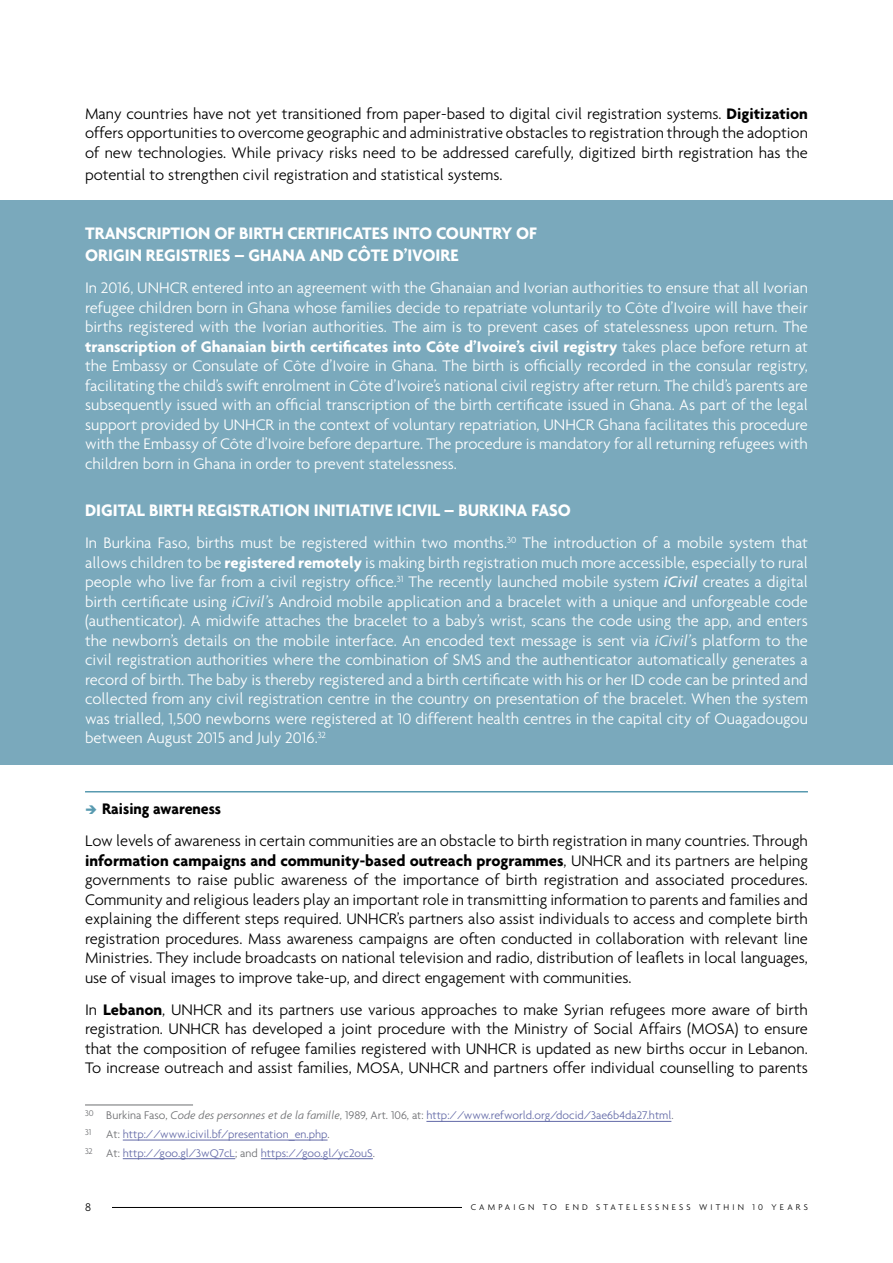
<style>
.page{position:relative;width:893px;height:1263px;background:#fff}
.page>*{position:absolute;margin:0;border:0;box-sizing:border-box;transform-origin:0 0}
.t1{font:700 18px/21.6px "Agenda";color:#fff;scale:.96 1}
.t2{font:300 16.5px/19.5px "Agenda";color:#fff;text-align:justify}
.t3{font:300 16.5px/19.5px "Agenda";color:#000;text-align:justify}
.t4{font:300 12px/18.6px "Agenda";color:#6269a7}
.t5{font:300 12px "Agenda";color:#000}
.t6{font:300 9px "Agenda";letter-spacing:.35em;color:#000}
.s1{font-weight:700}
.s2{font-weight:500;font-style:italic}
.s3{font-style:italic}
.s4{color:#589ab0}
.s5{color:#6d6e71}
.s6{font-style:italic;color:#6d6e71}
</style>
<div class="page">
<hr style="left:111px;top:1207px;width:351px;height:1px;background:#000">
<div style="left:0;top:200px;width:893px;height:565px;background:#7aa9bc"></div>
<hr style="left:85px;top:791px;width:723px;height:1px;background:#589ab0">
<hr style="left:85px;top:1104px;width:108px;height:1px;background:#6d6e71">
<hr style="left:426px;top:1121px;width:245px;height:1px;background:#6269a7">
<hr style="left:123px;top:1140px;width:205px;height:1px;background:#6269a7">
<hr style="left:123px;top:1158px;width:112px;height:1px;background:#6269a7">
<hr style="left:261px;top:1158px;width:112px;height:1px;background:#6269a7">
<p class="t3" style="left:85px;top:104px;width:724px">Many countries have not yet transitioned from paper-based to digital civil registration systems. <span class="s1">Digitization </span>offers opportunities to overcome geographic and administrative obstacles to registration through the adoption of new technologies. While privacy risks need to be addressed carefully, digitized birth registration has the</p>
<p class="t3" style="left:85px;top:164px;width:419px">potential to strengthen civil registration and statistical systems.</p>
<p class="t1" style="left:85px;top:222px;width:472px">TRANSCRIPTION OF BIRTH CERTIFICATES INTO COUNTRY OF<br>ORIGIN REGISTRIES – GHANA AND CÔTE D’IVOIRE</p>
<p class="t2" style="left:85px;top:278px;width:724px">In 2016, UNHCR entered into an agreement with the Ghanaian and Ivorian authorities to ensure that all Ivorian refugee children born in Ghana whose families decide to repatriate voluntarily to Côte d’Ivoire will have their births registered with the Ivorian authorities. The aim is to prevent cases of statelessness upon return. The <span class="s1">transcription of Ghanaian birth certificates into Côte d’Ivoire’s civil registry</span> takes place before return at the Embassy or Consulate of Côte d’Ivoire in Ghana. The birth is officially recorded in the consular registry, facilitating the child’s swift enrolment in Côte d’Ivoire’s national civil registry after return. The child’s parents are subsequently issued with an official transcription of the birth certificate issued in Ghana. As part of the legal support provided by UNHCR in the context of voluntary repatriation, UNHCR Ghana facilitates this procedure with the Embassy of Côte d’Ivoire before departure. The procedure is mandatory for all returning refugees with children born in Ghana in order to prevent statelessness.</p>
<p class="t1" style="left:85px;top:499px;width:508px">DIGITAL BIRTH REGISTRATION INITIATIVE ICIVIL – BURKINA FASO</p>
<p class="t2" style="left:85px;top:533px;width:724px">In Burkina Faso, births must be registered within two months.<sup>30</sup> The introduction of a mobile system that allows children to be <span class="s1">registered remotely</span> is making birth registration much more accessible, especially to rural people who live far from a civil registry office.<sup>31</sup> The recently launched mobile system <span class="s2">iCivil</span> creates a digital birth certificate using <span class="s3">iCivil’</span>s Android mobile application and a bracelet with a unique and unforgeable code (authenticator). A midwife attaches the bracelet to a baby’s wrist, scans the code using the app, and enters the newborn’s details on the mobile interface. An encoded text message is sent via <span class="s3">iCivil’</span>s platform to the civil registration authorities where the combination of SMS and the authenticator automatically generates a record of birth. The baby is thereby registered and a birth certificate with his or her ID code can be printed and collected from any civil registration centre in the country on presentation of the bracelet. When the system was trialled, 1,500 newborns were registered at 10 different health centres in the capital city of Ouagadougou between August 2015 and July 2016.<sup>32</sup></p>
<p class="t3" style="left:85px;top:792px;width:724px;line-height:32.2px"><span class="s4">➔</span> <span class="s1">Raising awareness<br></span>Low levels of awareness in certain communities are an obstacle to birth registration in many countries. Through</p>
<p class="t3" style="left:85px;top:850px;width:724px"><span class="s1">information campaigns and community-based outreach programmes</span>, UNHCR and its partners are helping governments to raise public awareness of the importance of birth registration and associated procedures.<br>Community and religious leaders play an important role in transmitting information to parents and families and explaining the different steps required. UNHCR’s partners also assist individuals to access and complete birth registration procedures. Mass awareness campaigns are often conducted in collaboration with relevant line Ministries. They include broadcasts on national television and radio, distribution of leaflets in local languages, use of visual images to improve take-up, and direct engagement with communities.</p>
<p class="t3" style="left:85px;top:999px;width:724px">In <span class="s1">Lebanon</span>, UNHCR and its partners use various approaches to make Syrian refugees more aware of birth registration. UNHCR has developed a joint procedure with the Ministry of Social Affairs (MOSA) to ensure that the composition of refugee families registered with UNHCR is updated as new births occur in Lebanon.<br>To increase outreach and assist families, MOSA, UNHCR and partners offer individual counselling to parents</p>
<p class="t4" style="left:85px;top:1106px;width:590px"><sup>30</sup> <span class="s5">Burkina Faso,</span> <span class="s6">Code des personnes et de la famille</span><span class="s5">, 1989, Art. 106, at:</span> http://www.refworld.org/docid/3ae6b4da27.html<span class="s5">.<br></span><sup>31</sup> <span class="s5">At:</span> http://www.icivil.bf/presentation_en.php<span class="s5">.<br></span><sup>32</sup> <span class="s5">At:</span> http://goo.gl/3wQ7cL<span class="s5">; and</span> https://goo.gl/yc2ouS<span class="s5">.</span></p>
<p class="t5" style="left:85px;top:1200px;width:7px">8</p>
<p class="t6" style="left:471px;top:1202px;width:339px">CAMPAIGN TO END STATELESSNESS WITHIN 10 YEARS</p>
</div>
